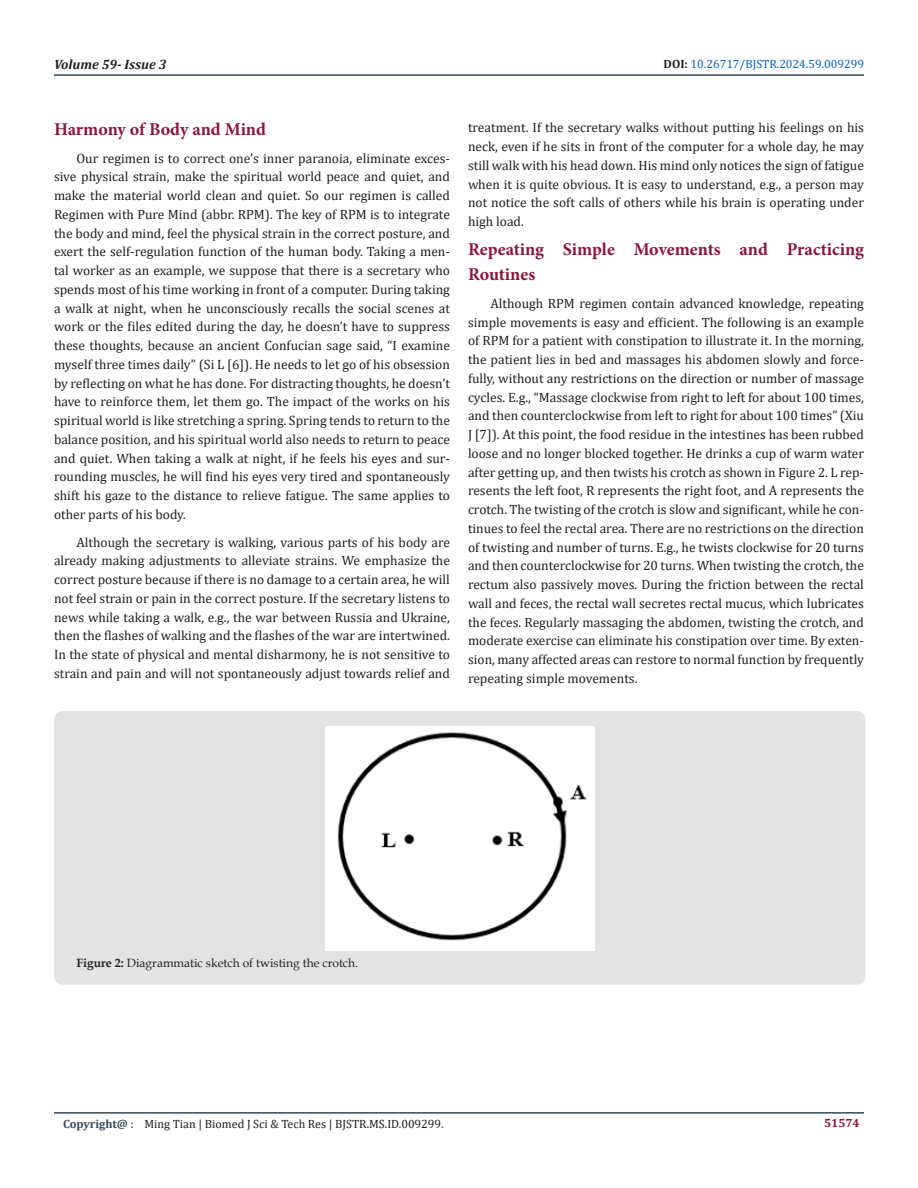
<style>
.page{position:relative;width:918px;height:1188px;background:#fff}
.page>*{position:absolute;margin:0;border:0;box-sizing:border-box;transform-origin:0 0}
.t1{font:700 18px/24.8px "Minion Pro";color:#8f133a}
.t2{font:13.5px/18.8px "Cambria";color:#231f20;text-align:justify}
.t3{font:italic 700 13.5px "Cambria";color:#231f20}
.t4{font:12px "Cambria";color:#231f20}
.t5{font:12px "Book Antiqua";color:#231f20}
.t6{font:12px "Cambria";color:#0563c1}
.t7{font:700 12px "Cambria";color:#8f133a}
.s1{font-weight:700;color:#231f20}
.s2{font-weight:700}
.s3{font-weight:700;color:#34495e}
</style>
<div class="page">
<hr style="left:54px;top:1112px;width:810px;height:2px;background:#34495e">
<hr style="left:54px;top:74px;width:810px;height:2px;background:#34495e">
<div style="left:54px;top:711px;width:811px;height:274px;background:#e3e3e3;border-radius:9px"></div>
<img style="left:325px;top:726px;width:269px;height:225px">
<p class="t3" style="left:54px;top:55px;width:114px">Volume 59- Issue 3</p>
<p class="t6" style="left:664px;top:57px;width:202px"><span class="s1">DOI:</span> 10.26717/BJSTR.2024.59.009299</p>
<p class="t1" style="left:54px;top:117px;width:214px">Harmony of Body and Mind</p>
<p class="t2" style="left:54px;top:149px;width:398px;text-indent:22px">Our regimen is to correct one’s inner paranoia, eliminate exces&shy;sive physical strain, make the spiritual world peace and quiet, and make the material world clean and quiet. So our regimen is called Regimen with Pure Mind (abbr. RPM). The key of RPM is to integrate the body and mind, feel the physical strain in the correct posture, and exert the self-regulation function of the human body. Taking a men&shy;tal worker as an example, we suppose that there is a secretary who spends most of his time working in front of a computer. During taking a walk at night, when he unconsciously recalls the social scenes at work or the files edited during the day, he doesn’t have to suppress these thoughts, because an ancient Confucian sage said, “I examine myself three times daily” (Si L [6]). He needs to let go of his obsession by reflecting on what he has done. For distracting thoughts, he doesn’t have to reinforce them, let them go. The impact of the works on his spiritual world is like stretching a spring. Spring tends to return to the balance position, and his spiritual world also needs to return to peace and quiet. When taking a walk at night, if he feels his eyes and sur&shy;rounding muscles, he will find his eyes very tired and spontaneously shift his gaze to the distance to relieve fatigue. The same applies to other parts of his body.</p>
<p class="t2" style="left:54px;top:533px;width:398px;text-indent:22px">Although the secretary is walking, various parts of his body are already making adjustments to alleviate strains. We emphasize the correct posture because if there is no damage to a certain area, he will not feel strain or pain in the correct posture. If the secretary listens to news while taking a walk, e.g., the war between Russia and Ukraine, then the flashes of walking and the flashes of the war are intertwined.<br>In the state of physical and mental disharmony, he is not sensitive to strain and pain and will not spontaneously adjust towards relief and</p>
<p class="t2" style="left:468px;top:118px;width:398px">treatment. If the secretary walks without putting his feelings on his neck, even if he sits in front of the computer for a whole day, he may still walk with his head down. His mind only notices the sign of fatigue when it is quite obvious. It is easy to understand, e.g., a person may not notice the soft calls of others while his brain is operating under high load.</p>
<p class="t1" style="left:468px;top:237px;width:397px">Repeating Simple Movements and Practicing<br>Routines</p>
<p class="t2" style="left:468px;top:294px;width:398px;text-indent:22px">Although RPM regimen contain advanced knowledge, repeating simple movements is easy and efficient. The following is an example of RPM for a patient with constipation to illustrate it. In the morning, the patient lies in bed and massages his abdomen slowly and force&shy;fully, without any restrictions on the direction or number of massage cycles. E.g., “Massage clockwise from right to left for about 100 times, and then counterclockwise from left to right for about 100 times” (Xiu J [7]). At this point, the food residue in the intestines has been rubbed loose and no longer blocked together. He drinks a cup of warm water after getting up, and then twists his crotch as shown in Figure 2. L rep&shy;resents the left foot, R represents the right foot, and A represents the crotch. The twisting of the crotch is slow and significant, while he con&shy;tinues to feel the rectal area. There are no restrictions on the direction of twisting and number of turns. E.g., he twists clockwise for 20 turns and then counterclockwise for 20 turns. When twisting the crotch, the rectum also passively moves. During the friction between the rectal wall and feces, the rectal wall secretes rectal mucus, which lubricates the feces. Regularly massaging the abdomen, twisting the crotch, and moderate exercise can eliminate his constipation over time. By exten&shy;sion, many affected areas can restore to normal function by frequently repeating simple movements.</p>
<p class="t5" style="left:76px;top:954px;width:283px"><span class="s2">Figure 2:</span> Diagrammatic sketch of twisting the crotch.</p>
<p class="t4" style="left:63px;top:1117px;width:382px"><span class="s3">Copyright@</span> : Ming Tian | Biomed J Sci &amp; Tech Res | BJSTR.MS.ID.009299.</p>
<p class="t7" style="left:824px;top:1115px;width:37px">51574</p>
</div>
